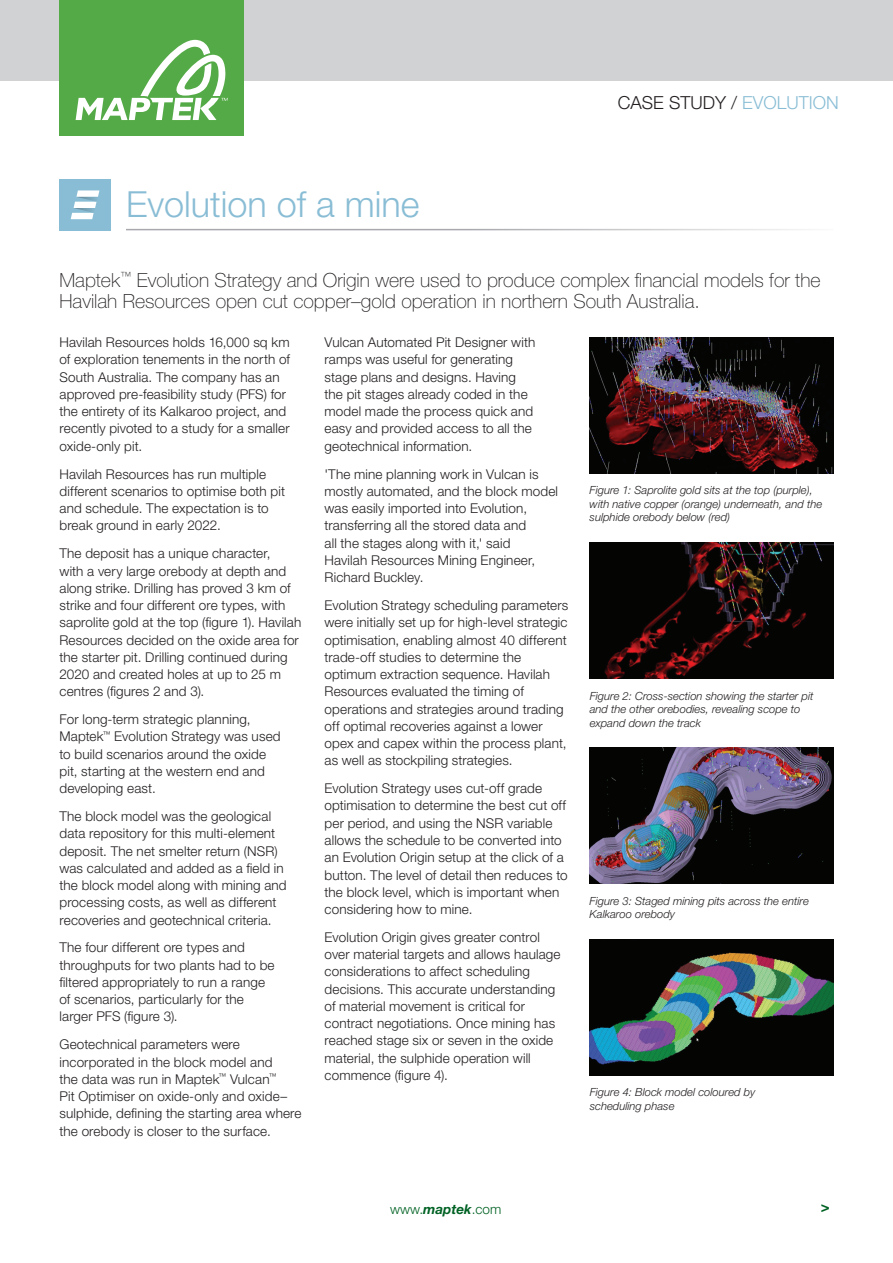
<style>
.page{position:relative;width:893px;height:1263px;background:#fff}
.page>*{position:absolute;margin:0;border:0;box-sizing:border-box;transform-origin:0 0}
.t1{font:300 36px "Helvetica Neue LT Std";color:#89bdd5}
.t2{font:100 19.5px/21px "Helvetica Neue LT Std";color:#231f20}
.t3{font:300 18px "Helvetica Neue LT Std";color:#231f20}
.t4{font:italic 700 15px "Helvetica Neue LT Std";color:#006224}
.t5{font:300 13.5px/17.2px "Helvetica Neue LT Std";letter-spacing:.01em;color:#231f20}
.t6{font:300 13.5px "Helvetica Neue LT Std";color:#006224}
.t7{font:italic 300 11.25px/13.5px "Helvetica Neue LT Std";color:#231f20}
.s1{color:#89bdd5}
.s2{font-weight:700;font-style:italic}
</style>
<div class="page">
<div style="left:0;top:0;width:893px;height:81px;background:#d1d2d4"></div>
<div style="left:60px;top:0;width:184px;height:136px;background:#54aa46"></div>
<svg style="left:76px;top:40px;width:152px;height:80px"></svg>
<hr style="left:126px;top:229px;width:707px;height:1px;background:#a8a9ad">
<div style="left:60px;top:179px;width:51px;height:51px;background:#89bdd5"></div>
<svg style="left:71px;top:190px;width:28px;height:29px"></svg>
<img style="left:76px;top:197px;width:22px;height:5px">
<img style="left:74px;top:208px;width:21px;height:5px">
<img style="left:590px;top:338px;width:243px;height:136px">
<img style="left:590px;top:543px;width:243px;height:136px">
<img style="left:590px;top:939px;width:243px;height:136px">
<img style="left:590px;top:748px;width:243px;height:136px">
<h1 class="t1" style="left:126px;top:182px;width:295px">Evolution of a mine</h1>
<h3 class="t3" style="left:618px;top:91px;width:222px">CASE STUDY / <span class="s1">EVOLUTION</span></h3>
<h2 class="t2" style="left:60px;top:269px;width:763px">Maptek<sup>™</sup> Evolution Strategy and Origin were used to produce complex financial models for the<br>Havilah Resources open cut copper–gold operation in northern South Australia.</h2>
<p class="t5" style="left:60px;top:333px;width:232px">Havilah Resources holds 16,000 sq km of exploration tenements in the north of South Australia. The company has an approved pre-feasibility study (PFS) for the entirety of its Kalkaroo project, and recently pivoted to a study for a smaller oxide-only pit.</p>
<p class="t5" style="left:60px;top:465px;width:227px">Havilah Resources has run multiple different scenarios to optimise both pit and schedule. The expectation is to break ground in early 2022.</p>
<p class="t5" style="left:60px;top:544px;width:243px">The deposit has a unique character,<br>with a very large orebody at depth and along strike. Drilling has proved 3 km of strike and four different ore types, with saprolite gold at the top (figure 1). Havilah Resources decided on the oxide area for the starter pit. Drilling continued during 2020 and created holes at up to 25 m centres (figures 2 and 3).</p>
<p class="t5" style="left:60px;top:710px;width:223px">For long-term strategic planning,<br>Maptek<sup>™</sup> Evolution Strategy was used to build scenarios around the oxide pit, starting at the western end and developing east.</p>
<p class="t5" style="left:60px;top:807px;width:229px">The block model was the geological data repository for this multi-element deposit. The net smelter return (NSR) was calculated and added as a field in the block model along with mining and processing costs, as well as different recoveries and geotechnical criteria.</p>
<p class="t5" style="left:60px;top:939px;width:217px">The four different ore types and throughputs for two plants had to be filtered appropriately to run a range of scenarios, particularly for the larger PFS (figure 3).</p>
<p class="t5" style="left:60px;top:1036px;width:244px">Geotechnical parameters were incorporated in the block model and<br>the data was run in Maptek<sup>™</sup> Vulcan<sup>™<br></sup>Pit Optimiser on oxide-only and oxide– sulphide, defining the starting area where the orebody is closer to the surface.</p>
<p class="t5" style="left:325px;top:333px;width:212px">Vulcan Automated Pit Designer with ramps was useful for generating stage plans and designs. Having the pit stages already coded in the model made the process quick and easy and provided access to all the geotechnical information.</p>
<p class="t5" style="left:325px;top:465px;width:235px">'The mine planning work in Vulcan is mostly automated, and the block model was easily imported into Evolution, transferring all the stored data and<br>all the stages along with it,' said<br>Havilah Resources Mining Engineer, Richard Buckley.</p>
<p class="t5" style="left:325px;top:596px;width:245px">Evolution Strategy scheduling parameters were initially set up for high-level strategic optimisation, enabling almost 40 different trade-off studies to determine the optimum extraction sequence. Havilah Resources evaluated the timing of operations and strategies around trading off optimal recoveries against a lower opex and capex within the process plant, as well as stockpiling strategies.</p>
<p class="t5" style="left:325px;top:779px;width:245px">Evolution Strategy uses cut-off grade optimisation to determine the best cut off per period, and using the NSR variable allows the schedule to be converted into an Evolution Origin setup at the click of a button. The level of detail then reduces to the block level, which is important when considering how to mine.</p>
<p class="t5" style="left:325px;top:928px;width:237px">Evolution Origin gives greater control over material targets and allows haulage considerations to affect scheduling decisions. This accurate understanding of material movement is critical for contract negotiations. Once mining has reached stage six or seven in the oxide material, the sulphide operation will commence (figure 4).</p>
<p class="t7" style="left:590px;top:483px;width:234px">Figure 1: Saprolite gold sits at the top (purple), with native copper (orange) underneath, and the sulphide orebody below (red)</p>
<p class="t7" style="left:590px;top:689px;width:225px">Figure 2: Cross-section showing the starter pit and the other orebodies, revealing scope to expand down the track</p>
<p class="t7" style="left:590px;top:894px;width:221px">Figure 3: Staged mining pits across the entire<br>Kalkaroo orebody</p>
<p class="t7" style="left:590px;top:1085px;width:167px">Figure 4: Block model coloured by scheduling phase</p>
<p class="t6" style="left:390px;top:1200px;width:113px">www.<span class="s2">maptek</span>.com</p>
<p class="t4" style="left:821px;top:1197px;width:10px">&gt;</p>
</div>
